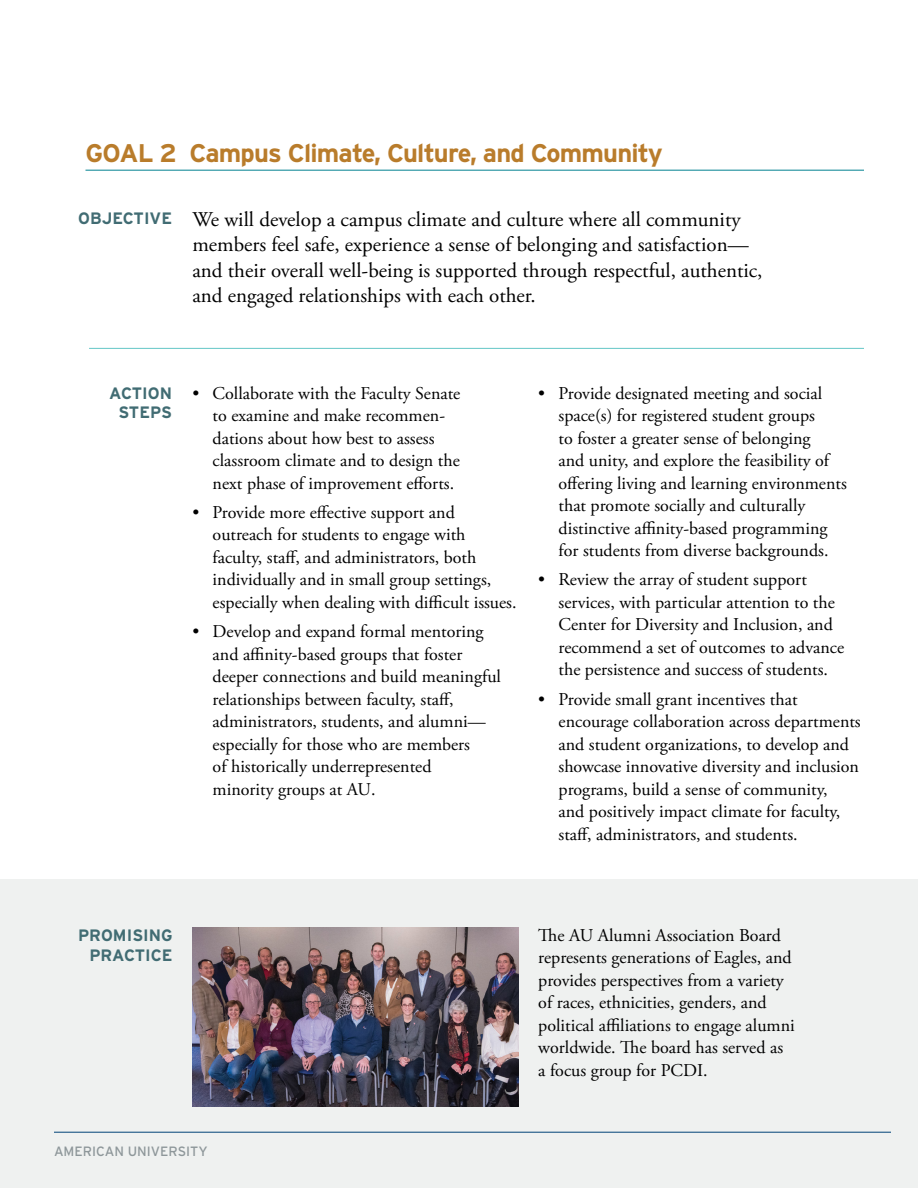
<style>
.page{position:relative;width:918px;height:1188px;background:#fff}
.page>*{position:absolute;margin:0;border:0;box-sizing:border-box;transform-origin:0 0}
.t1{font:700 25.5px "Interstate";letter-spacing:-.03em;color:#b97c2b}
.p_lede{font:21px/25.5px "Adobe Garamond Pro";color:#000}
.t2{font:18px/22.5px "Adobe Garamond Pro";color:#000}
.t3{font:700 16.5px/19.5px "Interstate";color:#416c73;text-align:center}
.t4{font:13.5px "Interstate";color:#98a0a4}
</style>
<div class="page">
<div style="left:0;top:879px;width:918px;height:309px;background:#eff1f0"></div>
<hr style="left:86px;top:170px;width:778px;height:1px;background:#008291">
<img style="left:192px;top:928px;width:326px;height:179px">
<hr style="left:89px;top:348px;width:775px;height:1px;background:#64c7c7">
<h2 class="t1" style="left:86px;top:138px;width:579px">GOAL 2 Campus Climate, Culture, and Community</h2>
<p class="t3" style="left:78px;top:208px;width:95px">OBJECTIVE</p>
<p class="p_lede" style="left:192px;top:207px;width:572px">We will develop a campus climate and culture where all community members feel safe, experience a sense of belonging and satisfaction— and their overall well-being is supported through respectful, authentic, and engaged relationships with each other.</p>
<p class="t3" style="left:109px;top:383px;width:65px">ACTION<br>STEPS</p>
<p class="t2" style="left:192px;top:382px;width:270px">• Collaborate with the Faculty Senate</p>
<p class="t2" style="left:538px;top:382px;width:285px">• Provide designated meeting and social</p>
<p class="t2" style="left:213px;top:405px;width:234px">to examine and make recommen-</p>
<p class="t2" style="left:559px;top:405px;width:258px">space(s) for registered student groups</p>
<p class="t2" style="left:213px;top:427px;width:223px">dations about how best to assess</p>
<p class="t2" style="left:559px;top:427px;width:254px">to foster a greater sense of belonging</p>
<p class="t2" style="left:213px;top:450px;width:249px">classroom climate and to design the</p>
<p class="t2" style="left:559px;top:450px;width:272px">and unity, and explore the feasibility of</p>
<p class="t2" style="left:213px;top:472px;width:243px">next phase of improvement efforts.</p>
<p class="t2" style="left:559px;top:472px;width:290px">offering living and learning environments that promote socially and culturally</p>
<p class="t2" style="left:192px;top:501px;width:264px">• Provide more effective support and</p>
<p class="t2" style="left:559px;top:517px;width:270px">distinctive affinity-based programming</p>
<p class="t2" style="left:213px;top:524px;width:254px">outreach for students to engage with</p>
<p class="t2" style="left:559px;top:540px;width:272px">for students from diverse backgrounds.</p>
<p class="t2" style="left:213px;top:546px;width:280px">faculty, staff, and administrators, both individually and in small group settings,</p>
<p class="t2" style="left:538px;top:569px;width:270px">• Review the array of student support</p>
<p class="t2" style="left:213px;top:591px;width:306px">especially when dealing with difficult issues.</p>
<p class="t2" style="left:559px;top:591px;width:278px">services, with particular attention to the<br>Center for Diversity and Inclusion, and</p>
<p class="t2" style="left:192px;top:621px;width:293px">• Develop and expand formal mentoring</p>
<p class="t2" style="left:559px;top:636px;width:287px">recommend a set of outcomes to advance</p>
<p class="t2" style="left:213px;top:643px;width:251px">and affinity-based groups that foster</p>
<p class="t2" style="left:559px;top:659px;width:271px">the persistence and success of students.</p>
<p class="t2" style="left:213px;top:666px;width:290px">deeper connections and build meaningful relationships between faculty, staff,</p>
<p class="t2" style="left:538px;top:688px;width:261px">• Provide small grant incentives that</p>
<p class="t3" style="left:78px;top:925px;width:96px;text-align:right">PROMISING<br>PRACTICE</p>
<p class="t2" style="left:213px;top:711px;width:275px">administrators, students, and alumni—</p>
<p class="t2" style="left:559px;top:711px;width:304px">encourage collaboration across departments</p>
<p class="t2" style="left:213px;top:733px;width:259px">especially for those who are members</p>
<p class="t2" style="left:559px;top:733px;width:292px">and student organizations, to develop and</p>
<p class="t2" style="left:213px;top:756px;width:220px">of historically underrepresented</p>
<p class="t2" style="left:559px;top:756px;width:302px">showcase innovative diversity and inclusion</p>
<p class="t2" style="left:213px;top:778px;width:164px">minority groups at AU.</p>
<p class="t2" style="left:559px;top:778px;width:283px">programs, build a sense of community, and positively impact climate for faculty, staff, administrators, and students.</p>
<p class="t2" style="left:538px;top:924px;width:258px">The AU Alumni Association Board represents generations of Eagles, and provides perspectives from a variety of races, ethnicities, genders, and political affiliations to engage alumni worldwide. The board has served as a focus group for PCDI.</p>
<p class="t4" style="left:54px;top:1143px;width:155px">AMERICAN UNIVERSITY</p>
</div>
